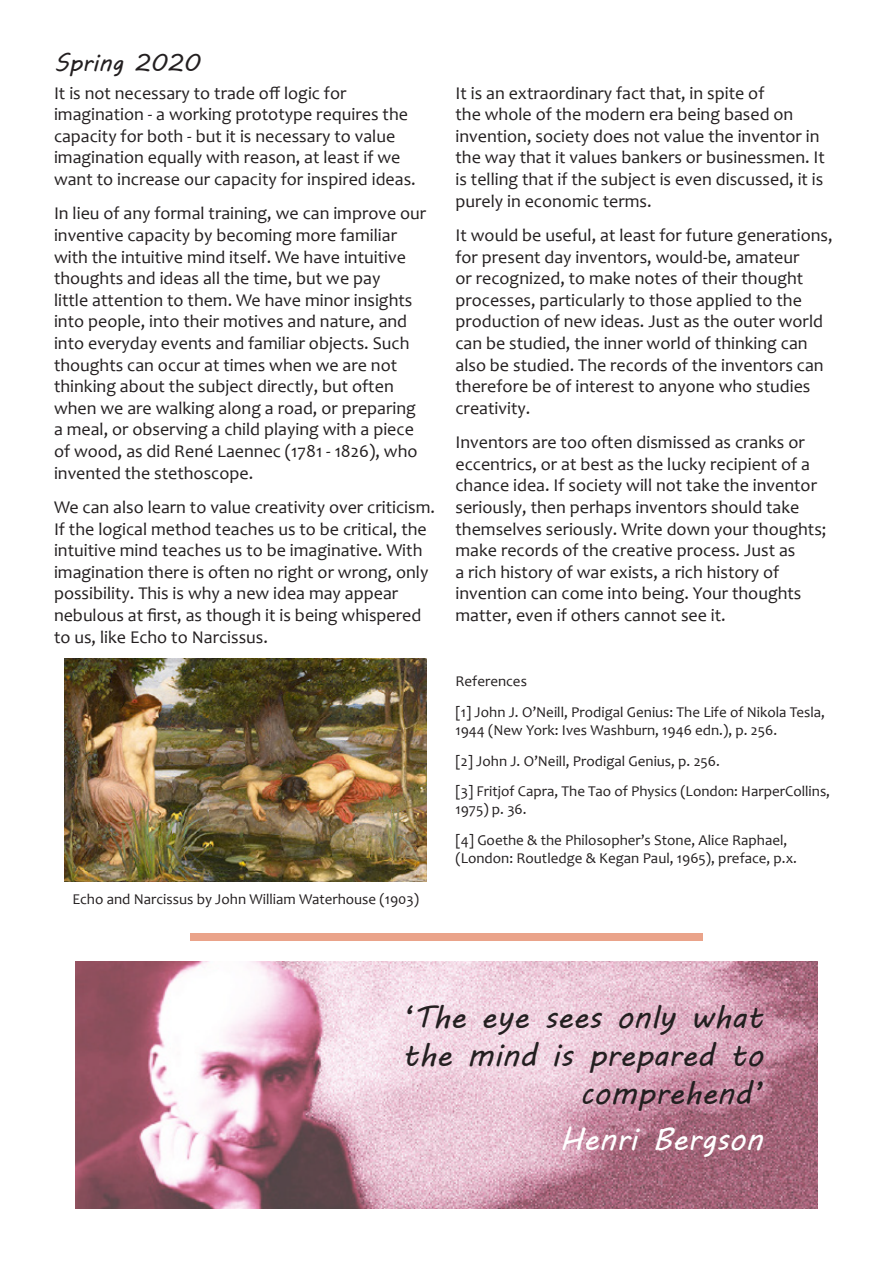
<style>
.page{position:relative;width:893px;height:1263px;background:#fff}
.page>*{position:absolute;margin:0;border:0;box-sizing:border-box;transform-origin:0 0}
.t1{font:31.5px/37.8px "MV Boli";color:#231f20;text-align:right}
.t2{font:31.5px "MV Boli";color:#fff}
.t3{font:24px "MV Boli";color:#231f20}
.t4{font:18px/21.6px "Candara";color:#231f20}
.t5{font:15px/18px "Candara";color:#231f20}
</style>
<div class="page">
<img style="left:65px;top:659px;width:362px;height:222px">
<img style="left:75px;top:961px;width:743px;height:248px">
<div style="left:190px;top:933px;width:513px;height:7px;background:#eaa38a"></div>
<p class="t3" style="left:54px;top:47px;width:148px">Spring 2020</p>
<p class="t4" style="left:54px;top:82px;width:363px">It is not necessary to trade off logic for imagination - a working prototype requires the capacity for both - but it is necessary to value imagination equally with reason, at least if we want to increase our capacity for inspired ideas.</p>
<p class="t4" style="left:54px;top:203px;width:374px">In lieu of any formal training, we can improve our inventive capacity by becoming more familiar with the intuitive mind itself. We have intuitive thoughts and ideas all the time, but we pay<br>little attention to them. We have minor insights into people, into their motives and nature, and into everyday events and familiar objects. Such thoughts can occur at times when we are not thinking about the subject directly, but often when we are walking along a road, or preparing a meal, or observing a child playing with a piece of wood, as did René Laennec (1781 - 1826), who invented the stethoscope.</p>
<p class="t4" style="left:54px;top:496px;width:382px">We can also learn to value creativity over criticism.<br>If the logical method teaches us to be critical, the intuitive mind teaches us to be imaginative. With imagination there is often no right or wrong, only possibility. This is why a new idea may appear nebulous at first, as though it is being whispered to us, like Echo to Narcissus.</p>
<p class="t5" style="left:72px;top:890px;width:348px">Echo and Narcissus by John William Waterhouse (1903)</p>
<p class="t4" style="left:455px;top:82px;width:371px">It is an extraordinary fact that, in spite of<br>the whole of the modern era being based on invention, society does not value the inventor in the way that it values bankers or businessmen. It is telling that if the subject is even discussed, it is purely in economic terms.</p>
<p class="t4" style="left:455px;top:224px;width:379px">It would be useful, at least for future generations, for present day inventors, would-be, amateur<br>or recognized, to make notes of their thought processes, particularly to those applied to the production of new ideas. Just as the outer world can be studied, the inner world of thinking can also be studied. The records of the inventors can therefore be of interest to anyone who studies creativity.</p>
<p class="t4" style="left:455px;top:431px;width:372px">Inventors are too often dismissed as cranks or eccentrics, or at best as the lucky recipient of a chance idea. If society will not take the inventor seriously, then perhaps inventors should take themselves seriously. Write down your thoughts; make records of the creative process. Just as<br>a rich history of war exists, a rich history of invention can come into being. Your thoughts matter, even if others cannot see it.</p>
<p class="t5" style="left:455px;top:672px;width:73px">References</p>
<p class="t5" style="left:455px;top:703px;width:371px">[1] John J. O’Neill, Prodigal Genius: The Life of Nikola Tesla,<br>1944 (New York: Ives Washburn, 1946 edn.), p. 256.</p>
<p class="t5" style="left:455px;top:752px;width:266px">[2] John J. O’Neill, Prodigal Genius, p. 256.</p>
<p class="t5" style="left:455px;top:782px;width:376px">[3] Fritjof Capra, The Tao of Physics (London: HarperCollins,<br>1975) p. 36.</p>
<p class="t5" style="left:455px;top:831px;width:343px">[4] Goethe &amp; the Philosopher’s Stone, Alice Raphael, (London: Routledge &amp; Kegan Paul, 1965), preface, p.x.</p>
<p class="t1" style="left:401px;top:998px;width:363px">‘The eye sees only what the mind is prepared to comprehend’</p>
<p class="t2" style="left:560px;top:1118px;width:204px">Henri Bergson</p>
</div>
